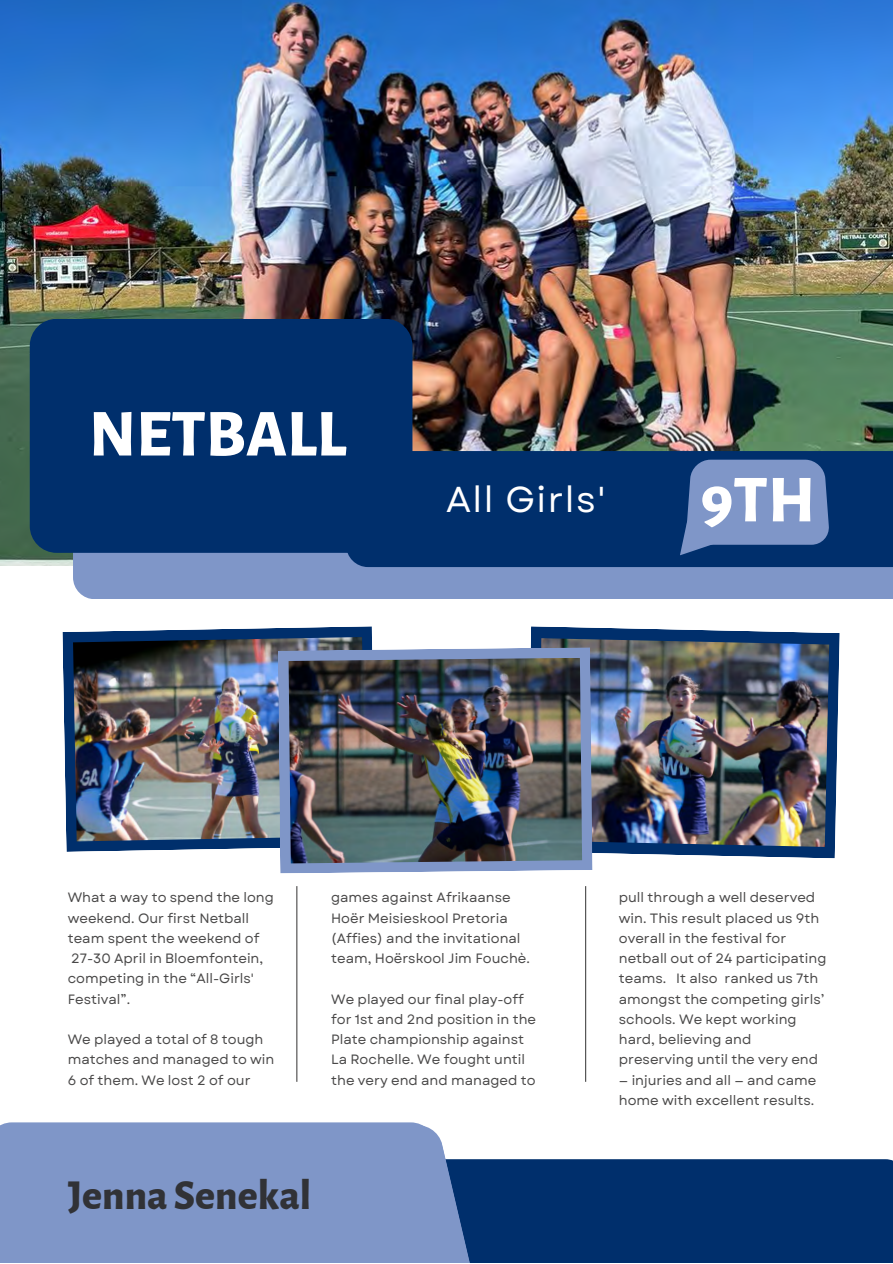
<style>
.page{position:relative;width:893px;height:1264px;background:#fff}
.page>*{position:absolute;margin:0;border:0;box-sizing:border-box;transform-origin:0 0}
.t1{font:800 67.2px "Alegreya Sans";color:#fff}
.t2{font:800 42px "Alegreya Sans";color:#313236}
.t3{font:36px "Garet";letter-spacing:.04em;color:#fff}
.t4{font:13.5px/20.2px "Garet";color:#494848}
</style>
<div class="page">
<img style="left:0;top:0;width:892px;height:565px">
<div style="left:73px;top:553px;width:819px;height:46px;background:#7f96c8"></div>
<div style="left:30px;top:319px;width:382px;height:234px;background:#002f6c;border-radius:27px"></div>
<div style="left:346px;top:451px;width:546px;height:116px;background:#002f6c"></div>
<div style="left:0;top:1122px;width:436px;height:140px;background:#7f96c8"></div>
<div style="left:297px;top:1159px;width:595px;height:103px;background:#002f6c"></div>
<svg style="left:238px;top:1122px;width:257px;height:140px"></svg>
<svg style="left:679px;top:459px;width:149px;height:96px"></svg>
<svg style="left:530px;top:626px;width:309px;height:232px;fill:#002f6c"></svg>
<svg style="left:62px;top:626px;width:310px;height:225px;fill:#002f6c"></svg>
<img style="left:537px;top:638px;width:292px;height:209px">
<img style="left:73px;top:637px;width:292px;height:204px">
<svg style="left:278px;top:647px;width:314px;height:226px;fill:#7f96c8"></svg>
<img style="left:288px;top:658px;width:294px;height:205px">
<hr style="left:296px;top:886px;width:1px;height:195px;background:#494848">
<hr style="left:585px;top:886px;width:1px;height:195px;background:#494848">
<p class="t1" style="left:89px;top:402px;width:259px">NETBALL</p>
<p class="t3" style="left:446px;top:474px;width:161px">All Girls'</p>
<p class="t1" style="left:700px;top:467px;width:116px">9TH</p>
<p class="t4" style="left:68px;top:887px;width:208px">What a way to spend the long weekend. Our first Netball team spent the weekend of<br>27-30 April in Bloemfontein, competing in the “All-Girls'<br>Festival”.</p>
<p class="t4" style="left:68px;top:1029px;width:208px">We played a total of 8 tough matches and managed to win<br>6 of them. We lost 2 of our</p>
<p class="t4" style="left:331px;top:887px;width:200px">games against Afrikaanse<br>Hoër Meisieskool Pretoria (Affies) and the invitational team, Hoërskool Jim Fouchè.</p>
<p class="t4" style="left:331px;top:988px;width:206px">We played our final play-off for 1st and 2nd position in the<br>Plate championship against<br>La Rochelle. We fought until the very end and managed to</p>
<p class="t2" style="left:68px;top:1175px;width:245px">Jenna Senekal</p>
<p class="t4" style="left:618px;top:887px;width:209px">pull through a well deserved win. This result placed us 9th overall in the festival for netball out of 24 participating teams. It also ranked us 7th amongst the competing girls’ schools. We kept working hard, believing and preserving until the very end</p>
<p class="t4" style="left:618px;top:1069px;width:199px">— injuries and all — and came home with excellent results.</p>
</div>
